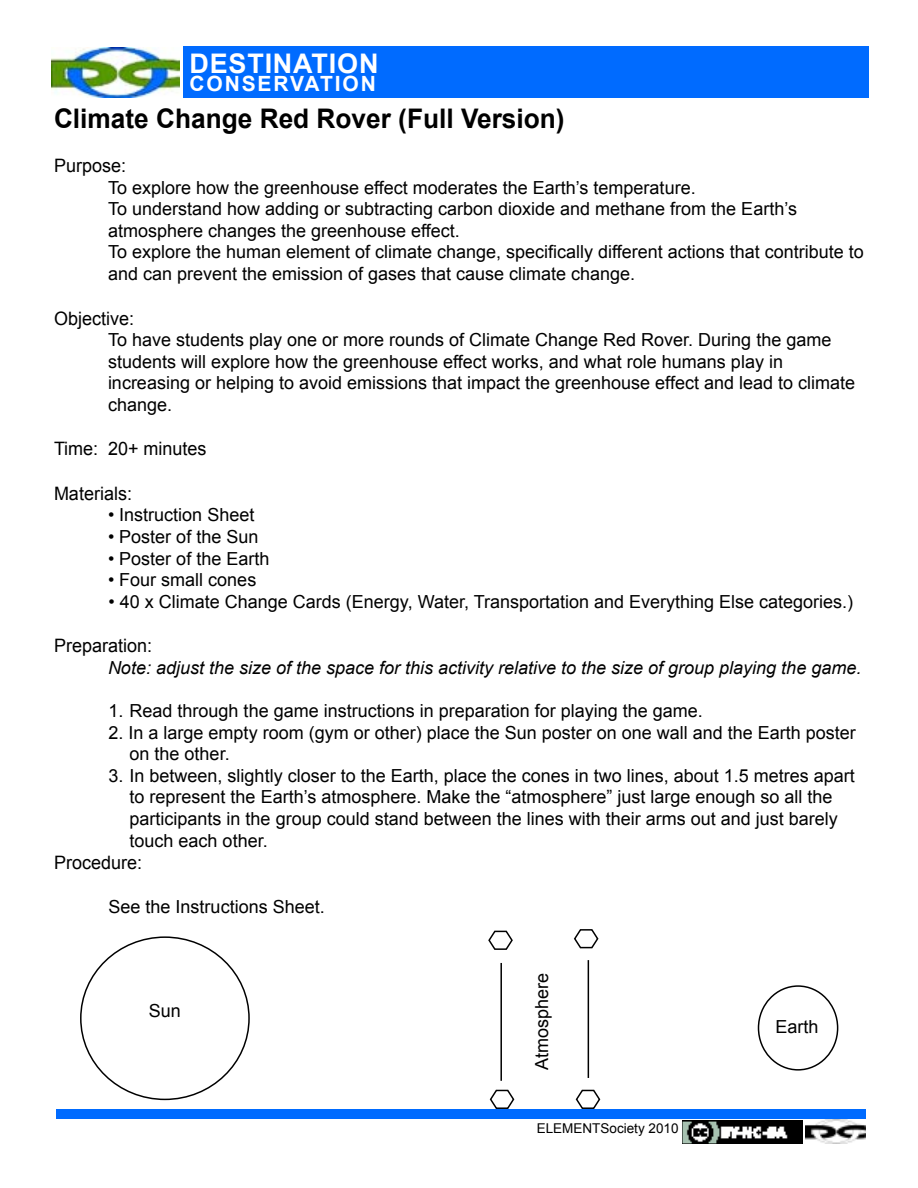
<style>
.page{position:relative;width:918px;height:1188px;background:#fff}
.page>*{position:absolute;margin:0;border:0;box-sizing:border-box;transform-origin:0 0}
.t1{font:700 27px "Arial";color:#000}
.t2{font:700 27px "Arial";letter-spacing:.03em;color:#fff}
.t3{font:700 21px "Arial";letter-spacing:.09em;color:#fff}
.t4{font:18.45px "Arial";color:#000}
.t5{font:18px/21.6px "Arial";color:#000}
.t6{font:italic 18px "Arial";color:#000}
.t7{font:13.5px "Arial";color:#000}
</style>
<div class="page">
<img style="left:682px;top:1121px;width:120px;height:22px">
<div style="left:183px;top:46px;width:685px;height:52px;background:#006bff"></div>
<img style="left:51px;top:47px;width:129px;height:51px">
<div style="left:56px;top:1110px;width:810px;height:9px;background:#006bff"></div>
<img style="left:806px;top:1120px;width:60px;height:23px">
<div style="left:758px;top:985px;width:80px;height:86px;border:2px solid #000;border-radius:50%"></div>
<svg style="left:575px;top:1089px;width:26px;height:21px"></svg>
<svg style="left:489px;top:1089px;width:26px;height:21px"></svg>
<svg style="left:574px;top:929px;width:25px;height:20px"></svg>
<svg style="left:488px;top:930px;width:25px;height:20px"></svg>
<hr style="left:500px;top:963px;width:2px;height:118px;background:#000">
<hr style="left:588px;top:960px;width:1px;height:118px;background:#000">
<h1 class="t2" style="left:189px;top:46px;width:191px">DESTINATION</h1>
<p class="t3" style="left:189px;top:70px;width:188px">CONSERVATION</p>
<h1 class="t1" style="left:54px;top:100px;width:512px">Climate Change Red Rover (Full Version)</h1>
<p class="t4" style="left:54px;top:154px;width:74px">Purpose:</p>
<p class="t5" style="left:108px;top:177px;width:757px">To explore how the greenhouse effect moderates the Earth’s temperature.<br>To understand how adding or subtracting carbon dioxide and methane from the Earth’s atmosphere changes the greenhouse effect.<br>To explore the human element of climate change, specifically different actions that contribute to and can prevent the emission of gases that cause climate change.</p>
<p class="t4" style="left:54px;top:306px;width:82px">Objective:</p>
<p class="t5" style="left:108px;top:329px;width:749px">To have students play one or more rounds of Climate Change Red Rover. During the game students will explore how the greenhouse effect works, and what role humans play in increasing or helping to avoid emissions that impact the greenhouse effect and lead to climate change.</p>
<p class="t4" style="left:54px;top:437px;width:154px">Time: 20+ minutes</p>
<p class="t4" style="left:54px;top:481px;width:80px">Materials:</p>
<p class="t5" style="left:108px;top:504px;width:148px">• Instruction Sheet</p>
<p class="t5" style="left:108px;top:526px;width:152px">• Poster of the Sun</p>
<p class="t5" style="left:108px;top:548px;width:163px">• Poster of the Earth</p>
<p class="t5" style="left:108px;top:569px;width:150px">• Four small cones</p>
<p class="t5" style="left:109px;top:591px;width:746px">• 40 x Climate Change Cards (Energy, Water, Transportation and Everything Else categories.)</p>
<p class="t4" style="left:54px;top:634px;width:100px">Preparation:</p>
<p class="t6" style="left:108px;top:656px;width:755px">Note: adjust the size of the space for this activity relative to the size of group playing the game.</p>
<p class="t5" style="left:109px;top:700px;width:596px">1. Read through the game instructions in preparation for playing the game.</p>
<p class="t5" style="left:130px;top:722px;width:728px;text-indent:-21px">2. In a large empty room (gym or other) place the Sun poster on one wall and the Earth poster on the other.</p>
<p class="t5" style="left:130px;top:765px;width:727px;text-indent:-21px">3. In between, slightly closer to the Earth, place the cones in two lines, about 1.5 metres apart to represent the Earth’s atmosphere. Make the “atmosphere” just large enough so all the participants in the group could stand between the lines with their arms out and just barely touch each other.</p>
<p class="t4" style="left:54px;top:850px;width:90px">Procedure:</p>
<p class="t5" style="left:109px;top:896px;width:218px">See the Instructions Sheet.</p>
<p class="t5" style="left:149px;top:1000px;width:34px">Sun</p>
<p class="t5" style="left:531px;top:1070px;width:99px;rotate:-90deg">Atmosphere</p>
<p class="t7" style="left:537px;top:1119px;width:143px">ELEMENTSociety 2010</p>
<p class="t5" style="left:775px;top:1016px;width:45px">Earth</p>
</div>
